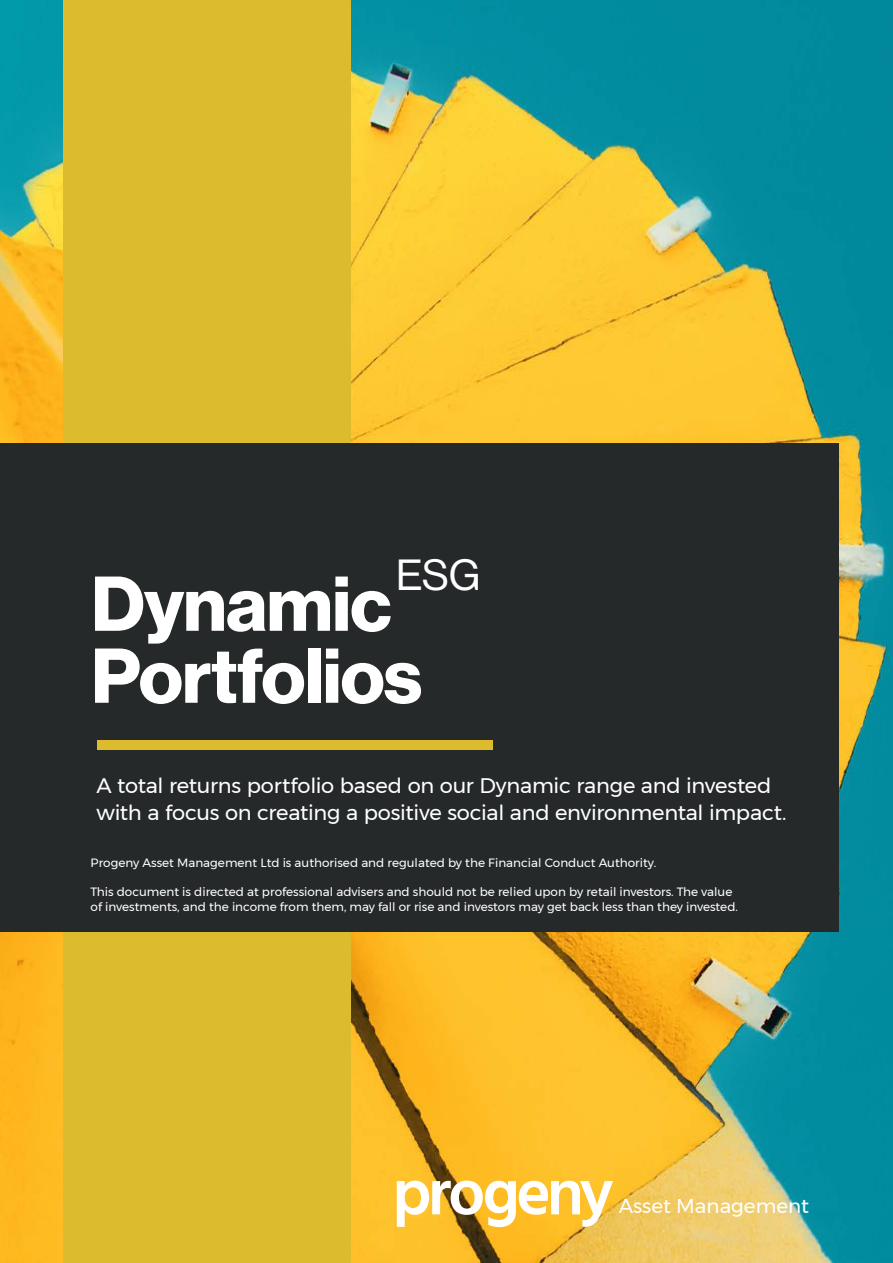
<style>
.page{position:relative;width:893px;height:1263px;background:#fff}
.page>*{position:absolute;margin:0;border:0;box-sizing:border-box;transform-origin:0 0}
.chapter_title{font:75.9px "N Haas Grotesk DS Pro 75 Bd";letter-spacing:-.005em;color:#fff}
.t1{font:42.6px "N Haas Grotesk DS Pro 55 Rg";color:#fff}
.chapter_title-2{font:21px/27px "Montserrat";letter-spacing:-.01em;color:#fff}
.t2{font:19.95px "Montserrat";color:#fff}
.t3{font:12px/14.4px "Montserrat";color:#fff}
</style>
<div class="page">
<img style="left:0;top:0;width:893px;height:1263px">
<div style="left:64px;top:0;width:287px;height:1263px;background:#dcbc2d"></div>
<div style="left:0;top:443px;width:839px;height:489px;background:#262929"></div>
<div style="left:97px;top:740px;width:396px;height:9px;background:#dcbc2d"></div>
<svg style="left:397px;top:1180px;width:216px;height:47px"></svg>
<p class="t1" style="left:396px;top:551px;width:86px">ESG</p>
<p class="chapter_title" style="left:91px;top:560px;width:302px">Dynamic</p>
<p class="chapter_title" style="left:91px;top:632px;width:332px">Portfolios</p>
<p class="chapter_title-2" style="left:96px;top:772px;width:692px">A total returns portfolio based on our Dynamic range and invested with a focus on creating a positive social and environmental impact.</p>
<p class="t3" style="left:91px;top:856px;width:567px">Progeny Asset Management Ltd is authorised and regulated by the Financial Conduct Authority.</p>
<p class="t3" style="left:91px;top:885px;width:649px">This document is directed at professional advisers and should not be relied upon by retail investors. The value of investments, and the income from them, may fall or rise and investors may get back less than they invested.</p>
<h3 class="t2" style="left:619px;top:1191px;width:192px">Asset Management</h3>
</div>
